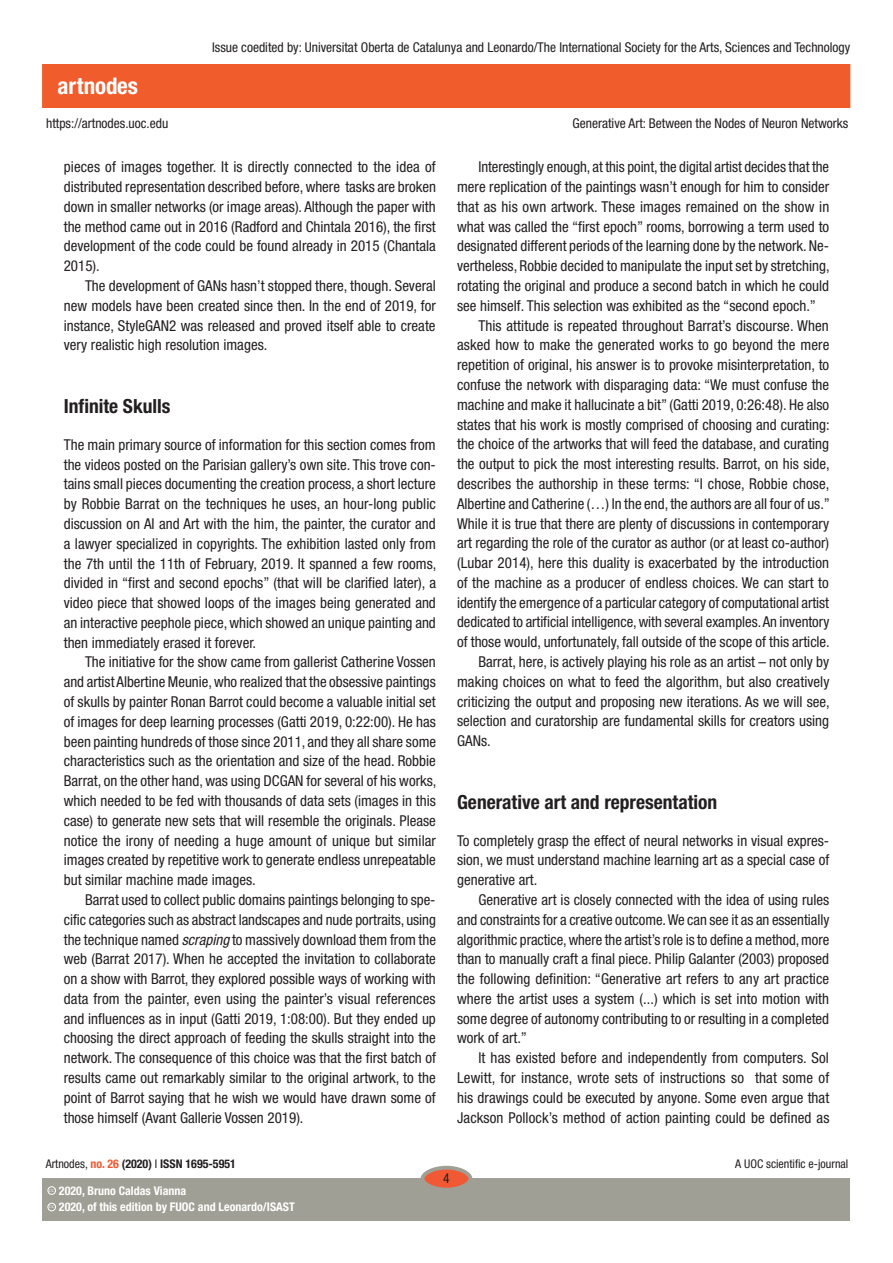
<style>
.page{position:relative;width:893px;height:1263px;background:#fff}
.page>*{position:absolute;margin:0;border:0;box-sizing:border-box;transform-origin:0 0}
.t1{font:700 condensed 22.95px "Helvetica Neue LT Std";color:#fff}
.t2{font:700 condensed 19.5px "Helvetica Neue LT Std";color:#231f20}
.t3{font:condensed 15px/19.8px "Helvetica Neue LT Std";color:#231f20;text-align:justify}
.t4{font:condensed 13.5px "Helvetica Neue LT Std";color:#231f20}
.t5{font:700 condensed 12px "Helvetica Neue LT Std";color:#fff}
.t6{font:700 condensed 12px "Helvetica Neue LT Std";color:#231f20}
.t7{font:condensed 12px "Helvetica Neue LT Std";color:#231f20}
.t8{font:600 3.9px "Adobe Caslon Pro";color:#fff}
.s1{font-style:italic}
.s2{font-weight:400}
.s3{color:#f05933}
</style>
<div class="page">
<div style="left:43px;top:65px;width:807px;height:42px;background:#f15c2c"></div>
<div style="left:43px;top:1178px;width:807px;height:42px;background:#9f9f95"></div>
<div style="left:422px;top:1168px;width:48px;height:21px;background:#f05933;border-radius:50%"></div>
<div style="left:421px;top:1166px;width:51px;height:25px;border:4px solid #9f9f95;border-radius:50%"></div>
<div style="left:48px;top:1203px;width:8px;height:8px;border:1px solid #fff;border-radius:50%"></div>
<div style="left:48px;top:1186px;width:8px;height:8px;border:1px solid #fff;border-radius:50%"></div>
<h1 class="t1" style="left:58px;top:72px;width:82px">artnodes</h1>
<p class="t4" style="left:46px;top:115px;width:124px">https://artnodes.uoc.edu</p>
<p class="t4" style="left:212px;top:40px;width:640px">Issue coedited by: Universitat Oberta de Catalunya and Leonardo/The International Society for the Arts, Sciences and Technology</p>
<p class="t4" style="left:572px;top:115px;width:277px">Generative Art: Between the Nodes of Neuron Networks</p>
<p class="t3" style="left:64px;top:157px;width:374px">pieces of images together. It is directly connected to the idea of distributed representation described before, where tasks are broken down in smaller networks (or image areas). Although the paper with the method came out in 2016 (Radford and Chintala 2016), the first development of the code could be found already in 2015 (Chantala 2015).</p>
<p class="t3" style="left:64px;top:276px;width:374px;text-indent:21px">The development of GANs hasn’t stopped there, though. Several new models have been created since then. In the end of 2019, for instance, StyleGAN2 was released and proved itself able to create very realistic high resolution images.</p>
<h2 class="t2" style="left:64px;top:394px;width:108px">Infinite Skulls</h2>
<p class="t3" style="left:64px;top:434px;width:374px">The main primary source of information for this section comes from the videos posted on the Parisian gallery’s own site. This trove con&shy;tains small pieces documenting the creation process, a short lecture by Robbie Barrat on the techniques he uses, an hour-long public discussion on AI and Art with the him, the painter, the curator and a lawyer specialized in copyrights. The exhibition lasted only from the 7th until the 11th of February, 2019. It spanned a few rooms, divided in “first and second epochs” (that will be clarified later), a video piece that showed loops of the images being generated and an interactive peephole piece, which showed an unique painting and then immediately erased it forever.</p>
<p class="t3" style="left:64px;top:652px;width:374px;text-indent:21px">The initiative for the show came from gallerist Catherine Vossen and artist Albertine Meunie, who realized that the obsessive paintings of skulls by painter Ronan Barrot could become a valuable initial set of images for deep learning processes (Gatti 2019, 0:22:00). He has been painting hundreds of those since 2011, and they all share some characteristics such as the orientation and size of the head. Robbie Barrat, on the other hand, was using DCGAN for several of his works, which needed to be fed with thousands of data sets (images in this case) to generate new sets that will resemble the originals. Please notice the irony of needing a huge amount of unique but similar images created by repetitive work to generate endless unrepeatable but similar machine made images.</p>
<p class="t3" style="left:64px;top:890px;width:374px;text-indent:21px">Barrat used to collect public domains paintings belonging to spe&shy;cific categories such as abstract landscapes and nude portraits, using the technique named <span class="s1">scraping</span> to massively download them from the web (Barrat 2017). When he accepted the invitation to collaborate on a show with Barrot, they explored possible ways of working with data from the painter, even using the painter’s visual references and influences as in input (Gatti 2019, 1:08:00). But they ended up choosing the direct approach of feeding the skulls straight into the network. The consequence of this choice was that the first batch of results came out remarkably similar to the original artwork, to the point of Barrot saying that he wish we would have drawn some of those himself (Avant Gallerie Vossen 2019).</p>
<p class="t3" style="left:478px;top:157px;width:352px">Interestingly enough, at this point, the digital artist decides that the</p>
<p class="t3" style="left:457px;top:177px;width:374px">mere replication of the paintings wasn’t enough for him to consider</p>
<p class="t3" style="left:457px;top:197px;width:374px">that as his own artwork. These images remained on the show in</p>
<p class="t3" style="left:457px;top:216px;width:374px">what was called the “first epoch” rooms, borrowing a term used to</p>
<p class="t3" style="left:457px;top:236px;width:374px">designated different periods of the learning done by the network. Ne-</p>
<p class="t3" style="left:457px;top:256px;width:374px">vertheless, Robbie decided to manipulate the input set by stretching,</p>
<p class="t3" style="left:457px;top:276px;width:374px">rotating the original and produce a second batch in which he could</p>
<p class="t3" style="left:457px;top:295px;width:360px">see himself. This selection was exhibited as the “second epoch.”</p>
<p class="t3" style="left:478px;top:315px;width:352px">This attitude is repeated throughout Barrat’s discourse. When</p>
<p class="t3" style="left:457px;top:335px;width:374px">asked how to make the generated works to go beyond the mere</p>
<p class="t3" style="left:457px;top:355px;width:374px">repetition of original, his answer is to provoke misinterpretation, to</p>
<p class="t3" style="left:457px;top:375px;width:374px">confuse the network with disparaging data: “We must confuse the</p>
<p class="t3" style="left:457px;top:394px;width:374px">machine and make it hallucinate a bit” (Gatti 2019, 0:26:48). He also</p>
<p class="t3" style="left:457px;top:414px;width:374px">states that his work is mostly comprised of choosing and curating:</p>
<p class="t3" style="left:457px;top:434px;width:374px">the choice of the artworks that will feed the database, and curating</p>
<p class="t3" style="left:457px;top:454px;width:374px">the output to pick the most interesting results. Barrot, on his side,</p>
<p class="t3" style="left:457px;top:474px;width:374px">describes the authorship in these terms: “I chose, Robbie chose,</p>
<p class="t3" style="left:457px;top:493px;width:374px">Albertine and Catherine (…) In the end, the authors are all four of us.”</p>
<p class="t3" style="left:457px;top:513px;width:373px">While it is true that there are plenty of discussions in contemporary</p>
<p class="t3" style="left:457px;top:533px;width:373px">art regarding the role of the curator as author (or at least co-author)</p>
<p class="t3" style="left:457px;top:553px;width:373px">(Lubar 2014), here this duality is exacerbated by the introduction</p>
<p class="t3" style="left:457px;top:573px;width:373px">of the machine as a producer of endless choices. We can start to</p>
<p class="t3" style="left:457px;top:592px;width:373px">identify the emergence of a particular category of computational artist</p>
<p class="t3" style="left:457px;top:612px;width:374px">dedicated to artificial intelligence, with several examples. An inventory</p>
<p class="t3" style="left:457px;top:632px;width:374px">of those would, unfortunately, fall outside of the scope of this article.</p>
<p class="t3" style="left:478px;top:652px;width:352px">Barrat, here, is actively playing his role as an artist – not only by</p>
<p class="t3" style="left:457px;top:671px;width:374px">making choices on what to feed the algorithm, but also creatively</p>
<p class="t3" style="left:457px;top:691px;width:374px">criticizing the output and proposing new iterations. As we will see,</p>
<p class="t3" style="left:457px;top:711px;width:374px">selection and curatorship are fundamental skills for creators using</p>
<p class="t3" style="left:457px;top:731px;width:35px">GANs.</p>
<h2 class="t2" style="left:457px;top:790px;width:262px">Generative art and representation</h2>
<p class="t3" style="left:457px;top:830px;width:374px">To completely grasp the effect of neural networks in visual expres&shy;sion, we must understand machine learning art as a special case of generative art.</p>
<p class="t3" style="left:457px;top:890px;width:374px;text-indent:21px">Generative art is closely connected with the idea of using rules and constraints for a creative outcome. We can see it as an essentially algorithmic practice, where the artist’s role is to define a method, more than to manually craft a final piece. Philip Galanter (2003) proposed the following definition: “Generative art refers to any art practice where the artist uses a system (...) which is set into motion with some degree of autonomy contributing to or resulting in a completed work of art.”</p>
<p class="t3" style="left:457px;top:1048px;width:374px;text-indent:21px">It has existed before and independently from computers. Sol Lewitt, for instance, wrote sets of instructions so that some of his drawings could be executed by anyone. Some even argue that Jackson Pollock’s method of action painting could be defined as</p>
<p class="t6" style="left:46px;top:1157px;width:192px"><span class="s2">Artnodes,</span> <span class="s3">no. 26</span> (2020) <span class="s2">I</span> ISSN 1695-5951</p>
<p class="t8" style="left:49px;top:1205px;width:7px">CC</p>
<p class="t5" style="left:59px;top:1200px;width:237px">2020, of this edition by FUOC and Leonardo/ISAST</p>
<p class="t5" style="left:59px;top:1183px;width:129px">2020, Bruno Caldas Vianna</p>
<p class="t8" style="left:49px;top:1188px;width:7px">CC</p>
<p class="t4" style="left:443px;top:1171px;width:8px">4</p>
<p class="t7" style="left:735px;top:1157px;width:115px">A UOC scientific e-journal</p>
</div>
